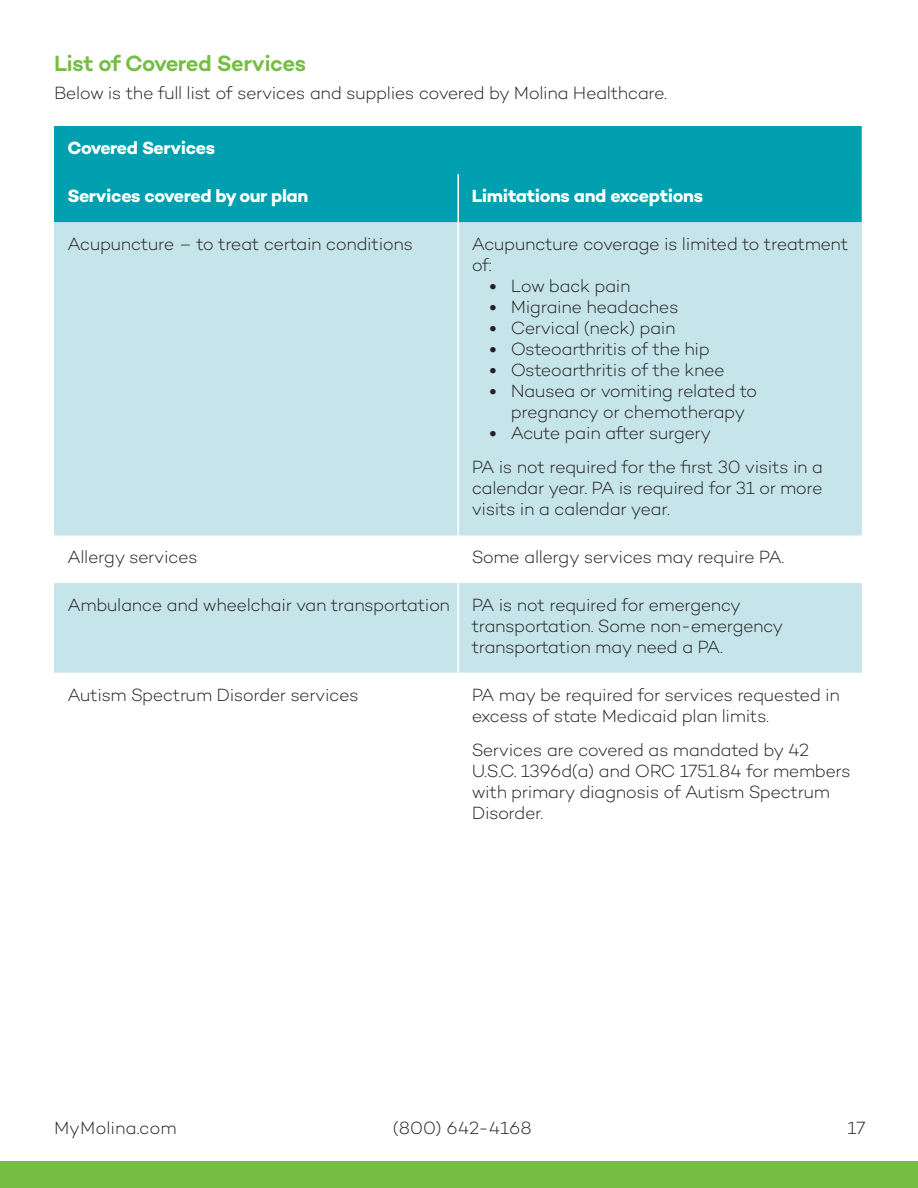
<style>
.page{position:relative;width:918px;height:1188px;background:#fff}
.page>*{position:absolute;margin:0;border:0;box-sizing:border-box;transform-origin:0 0}
.t1{font:600 22.5px "Campton";letter-spacing:-.025em;color:#75bd43}
.t2{font:300 18px/21px "Campton";letter-spacing:-.03em;color:#231f20}
.t3{font:700 18px "Campton";letter-spacing:-.025em;color:#fff}
.t4{font:300 18px "Campton";color:#231f20}
.s1{font-weight:700}
</style>
<div class="page">
<div style="left:0;top:1161px;width:918px;height:27px;background:#75bd43"></div>
<div style="left:54px;top:126px;width:808px;height:48px;background:#00a0b0"></div>
<div style="left:54px;top:174px;width:808px;height:48px;background:#00a0b0"></div>
<svg style="left:54px;top:222px;width:808px;height:451px;background:#cbe7ec"></svg>
<hr style="left:458px;top:174px;width:1px;height:48px;background:#fff">
<hr style="left:458px;top:222px;width:1px;height:313px;background:#fff">
<hr style="left:458px;top:535px;width:1px;height:48px;background:#fff">
<hr style="left:458px;top:583px;width:1px;height:90px;background:#fff">
<h3 class="t1" style="left:54px;top:49px;width:254px">List of Covered Services</h3>
<p class="t2" style="left:54px;top:82px;width:614px">Below is the full list of services and supplies covered by Molina Healthcare.</p>
<p class="t3" style="left:68px;top:136px;width:149px">Covered Services</p>
<p class="t3" style="left:68px;top:185px;width:242px">Services covered by our plan</p>
<p class="t3" style="left:472px;top:185px;width:233px">Limitations and exceptions</p>
<p class="t2" style="left:68px;top:233px;width:347px">Acupuncture – to treat certain conditions</p>
<p class="t2" style="left:472px;top:233px;width:378px">Acupuncture coverage is limited to treatment of:</p>
<p class="t2" style="left:490px;top:275px;width:142px"><span class="s1">•</span> Low back pain</p>
<p class="t2" style="left:490px;top:296px;width:190px"><span class="s1">•</span> Migraine headaches</p>
<p class="t2" style="left:490px;top:317px;width:187px"><span class="s1">•</span> Cervical (neck) pain</p>
<p class="t2" style="left:490px;top:338px;width:222px"><span class="s1">•</span> Osteoarthritis of the hip</p>
<p class="t2" style="left:490px;top:359px;width:237px"><span class="s1">•</span> Osteoarthritis of the knee</p>
<p class="t2" style="left:490px;top:380px;width:269px;text-align:center"><span class="s1">•</span> Nausea or vomiting related to pregnancy or chemotherapy</p>
<p class="t2" style="left:490px;top:422px;width:223px"><span class="s1">•</span> Acute pain after surgery</p>
<p class="t2" style="left:472px;top:456px;width:353px;text-align:justify">PA is not required for the first 30 visits in a calendar year. PA is required for 31 or more visits in a calendar year.</p>
<p class="t2" style="left:67px;top:546px;width:132px">Allergy services</p>
<p class="t2" style="left:472px;top:546px;width:314px">Some allergy services may require PA.</p>
<p class="t2" style="left:67px;top:594px;width:384px">Ambulance and wheelchair van transportation</p>
<p class="t2" style="left:472px;top:594px;width:313px">PA is not required for emergency transportation. Some non-emergency transportation may need a PA.</p>
<p class="t2" style="left:67px;top:684px;width:293px">Autism Spectrum Disorder services</p>
<p class="t2" style="left:472px;top:684px;width:370px">PA may be required for services requested in excess of state Medicaid plan limits.</p>
<p class="t2" style="left:472px;top:739px;width:381px">Services are covered as mandated by 42<br>U.S.C. 1396d(a) and ORC 1751.84 for members with primary diagnosis of Autism Spectrum Disorder.</p>
<p class="t4" style="left:54px;top:1117px;width:124px">MyMolina.com</p>
<p class="t4" style="left:393px;top:1117px;width:141px">(800) 642-4168</p>
<p class="t2" style="left:848px;top:1117px;width:20px">17</p>
</div>
